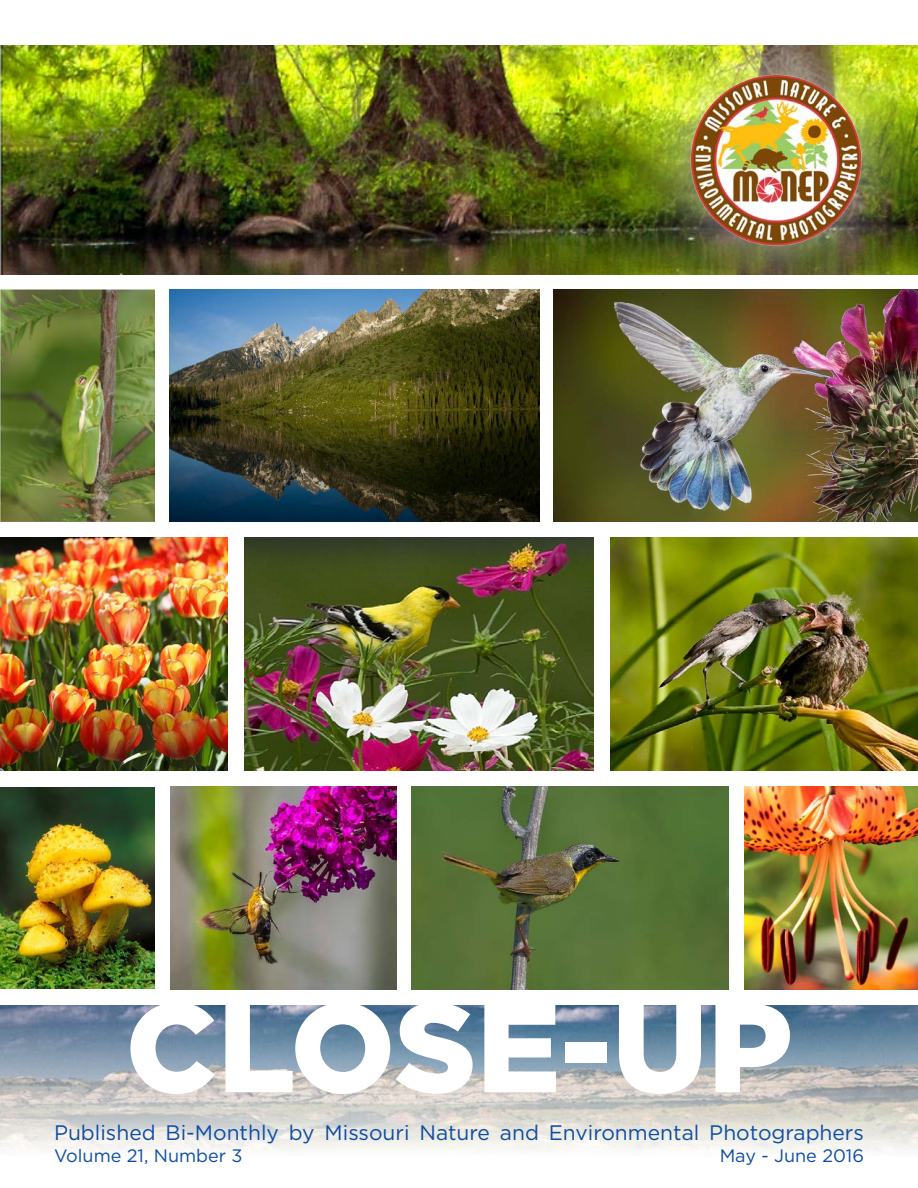
<style>
.page{position:relative;width:918px;height:1188px;background:#fff}
.page>*{position:absolute;margin:0;border:0;box-sizing:border-box;transform-origin:0 0}
.t1{font:900 126px "Gotham";color:#fff}
.t2{font:21px "Gotham";color:#0d4da1}
.t3{font:18px "Gotham";color:#0d4da1}
</style>
<div class="page">
<img style="left:0;top:45px;width:618px;height:229px">
<img style="left:0;top:1005px;width:918px;height:146px">
<img style="left:170px;top:289px;width:369px;height:233px">
<img style="left:0;top:289px;width:155px;height:233px">
<img style="left:554px;top:289px;width:364px;height:233px">
<img style="left:0;top:538px;width:228px;height:232px">
<img style="left:244px;top:538px;width:349px;height:232px">
<img style="left:0;top:787px;width:155px;height:201px">
<img style="left:412px;top:786px;width:317px;height:203px">
<img style="left:170px;top:786px;width:226px;height:203px">
<img style="left:610px;top:538px;width:308px;height:232px">
<img style="left:744px;top:786px;width:174px;height:203px">
<div style="left:618px;top:2px;width:300px;height:316px;background:#fff;opacity:.75"></div>
<img style="left:688px;top:72px;width:176px;height:176px">
<p class="t1" style="left:126px;top:961px;width:668px">CLOSE-UP</p>
<p class="t2" style="left:54px;top:1119px;width:811px">Published Bi-Monthly by Missouri Nature and Environmental Photographers</p>
<p class="t3" style="left:54px;top:1144px;width:190px">Volume 21, Number 3</p>
<p class="t3" style="left:720px;top:1144px;width:146px">May - June 2016</p>
</div>
